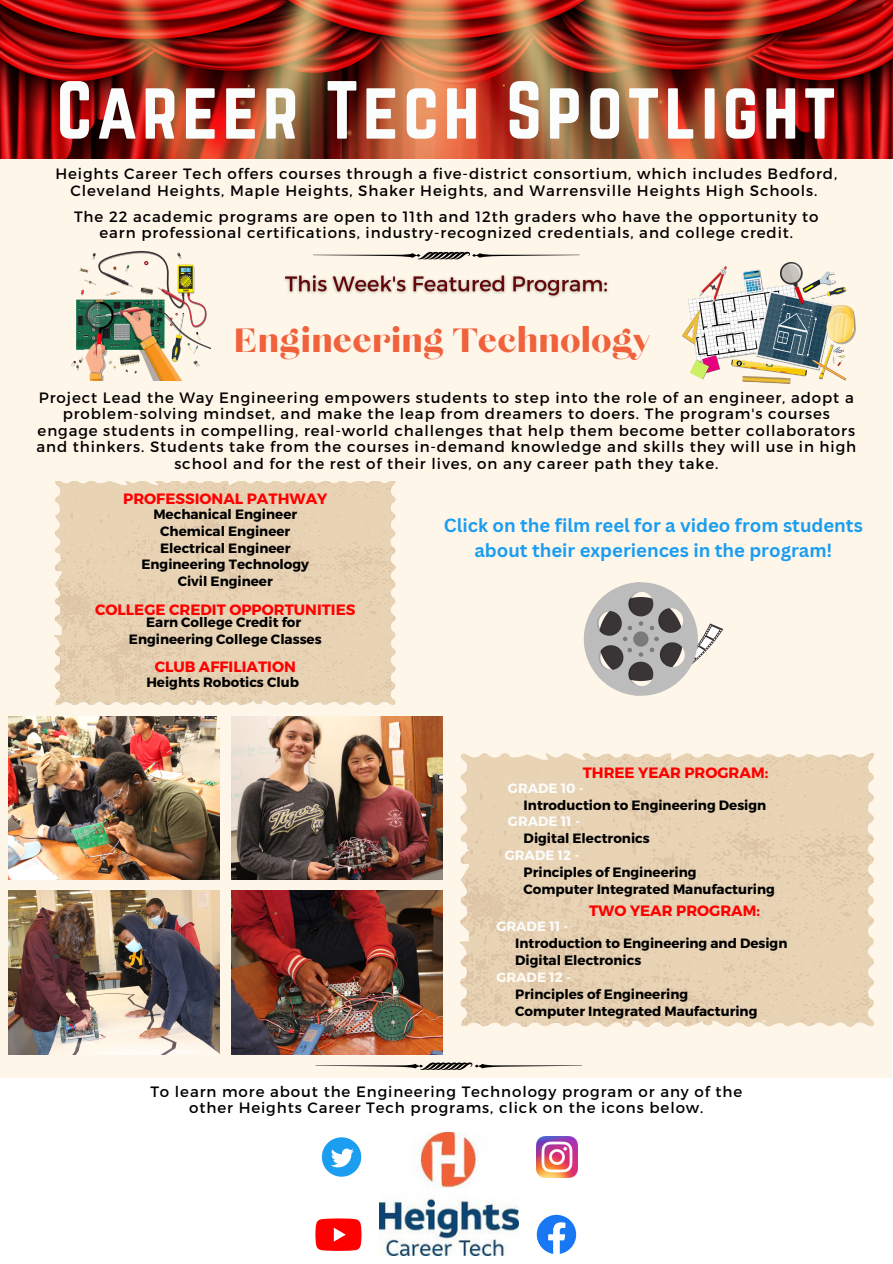
<style>
.page{position:relative;width:893px;height:1264px;background:#fff}
.page>*{position:absolute;margin:0;border:0;box-sizing:border-box;transform-origin:0 0}
.t1{font:72px "Norwester";letter-spacing:.06em;color:#fbfcfc}
.t2{font:42px "Chloe";color:#ef623c}
.t3{font:700 18.45px/24.9px "Canva Sans";color:#1b9df0;text-align:center}
.t4{font:15px/16.5px "Montserrat";letter-spacing:.06em;color:#000;text-align:center}
.t5{font:700 15px "Montserrat";color:#f00}
.t6{font:700 13.5px/16.8px "Montserrat";color:#000}
.t7{font:700 13.5px "Montserrat";color:#fbfcfc}
.t8{font:700 13.5px "Montserrat";color:#fffcf6}
</style>
<div class="page">
<img style="left:0;top:0;width:892px;height:158px">
<img style="left:89px;top:0;width:714px;height:158px">
<img style="left:379px;top:1132px;width:139px;height:123px">
<img style="left:536px;top:1136px;width:41px;height:41px">
<svg style="left:536px;top:1214px;width:40px;height:40px"></svg>
<svg style="left:322px;top:1137px;width:39px;height:39px"></svg>
<svg style="left:315px;top:1218px;width:46px;height:32px"></svg>
<div style="left:0;top:159px;width:891px;height:918px;background:#fff6ea"></div>
<svg style="left:313px;top:251px;width:266px;height:9px"></svg>
<svg style="left:315px;top:1062px;width:267px;height:8px"></svg>
<svg style="left:460px;top:753px;width:413px;height:274px;background:#e7d1b4"></svg>
<img style="left:8px;top:716px;width:212px;height:163px">
<img style="left:231px;top:716px;width:211px;height:163px">
<img style="left:8px;top:890px;width:212px;height:164px">
<img style="left:231px;top:890px;width:211px;height:164px">
<svg style="left:583px;top:582px;width:140px;height:113px"></svg>
<svg style="left:54px;top:481px;width:341px;height:223px;background:#e6d1b3"></svg>
<img style="left:72px;top:251px;width:138px;height:130px">
<img style="left:682px;top:262px;width:173px;height:122px">
<img style="left:284px;top:275px;width:324px;height:23px">
<h1 class="t1" style="left:56px;top:67px;width:781px">Career Tech Spotlight</h1>
<p class="t4" style="left:55px;top:165px;width:783px">Heights Career Tech offers courses through a five-district consortium, which includes Bedford,<br>Cleveland Heights, Maple Heights, Shaker Heights, and Warrensville Heights High Schools.</p>
<p class="t4" style="left:74px;top:208px;width:746px">The 22 academic programs are open to 11th and 12th graders who have the opportunity to earn professional certifications, industry-recognized credentials, and college credit.</p>
<h2 class="t2" style="left:234px;top:320px;width:417px">Engineering Technology</h2>
<p class="t4" style="left:36px;top:388px;width:821px">Project Lead the Way Engineering empowers students to step into the role of an engineer, adopt a problem-solving mindset, and make the leap from dreamers to doers. The program's courses engage students in compelling, real-world challenges that help them become better collaborators and thinkers. Students take from the courses in-demand knowledge and skills they will use in high school and for the rest of their lives, on any career path they take.</p>
<p class="t5" style="left:123px;top:489px;width:206px">PROFESSIONAL PATHWAY</p>
<p class="t6" style="left:141px;top:505px;width:169px;text-align:center">Mechanical Engineer<br>Chemical Engineer<br>Electrical Engineer<br>Engineering Technology<br>Civil Engineer</p>
<p class="t5" style="left:95px;top:599px;width:262px">COLLEGE CREDIT OPPORTUNITIES</p>
<p class="t6" style="left:129px;top:613px;width:194px;text-align:center">Earn College Credit for<br>Engineering College Classes</p>
<p class="t5" style="left:155px;top:657px;width:143px">CLUB AFFILIATION</p>
<p class="t6" style="left:146px;top:673px;width:154px">Heights Robotics Club</p>
<p class="t3" style="left:444px;top:512px;width:420px">Click on the film reel for a video from students about their experiences in the program!</p>
<p class="t5" style="left:582px;top:762px;width:187px">THREE YEAR PROGRAM:</p>
<p class="t7" style="left:508px;top:779px;width:77px">GRADE 10 -</p>
<p class="t6" style="left:523px;top:795px;width:244px">Introduction to Engineering Design</p>
<p class="t7" style="left:508px;top:812px;width:74px">GRADE 11 -</p>
<p class="t6" style="left:523px;top:829px;width:127px">Digital Electronics</p>
<p class="t7" style="left:505px;top:846px;width:76px">GRADE 12 -</p>
<p class="t6" style="left:523px;top:863px;width:253px">Principles of Engineering<br>Computer Integrated Manufacturing</p>
<p class="t5" style="left:589px;top:901px;width:172px">TWO YEAR PROGRAM:</p>
<p class="t7" style="left:496px;top:917px;width:74px">GRADE 11 -</p>
<p class="t6" style="left:515px;top:934px;width:274px">Introduction to Engineering and Design<br>Digital Electronics</p>
<p class="t8" style="left:496px;top:968px;width:76px">GRADE 12 -</p>
<p class="t6" style="left:515px;top:984px;width:244px">Principles of Engineering<br>Computer Integrated Maufacturing</p>
<p class="t4" style="left:150px;top:1083px;width:593px;line-height:15.8px">To learn more about the Engineering Technology program or any of the other Heights Career Tech programs, click on the icons below.</p>
</div>
